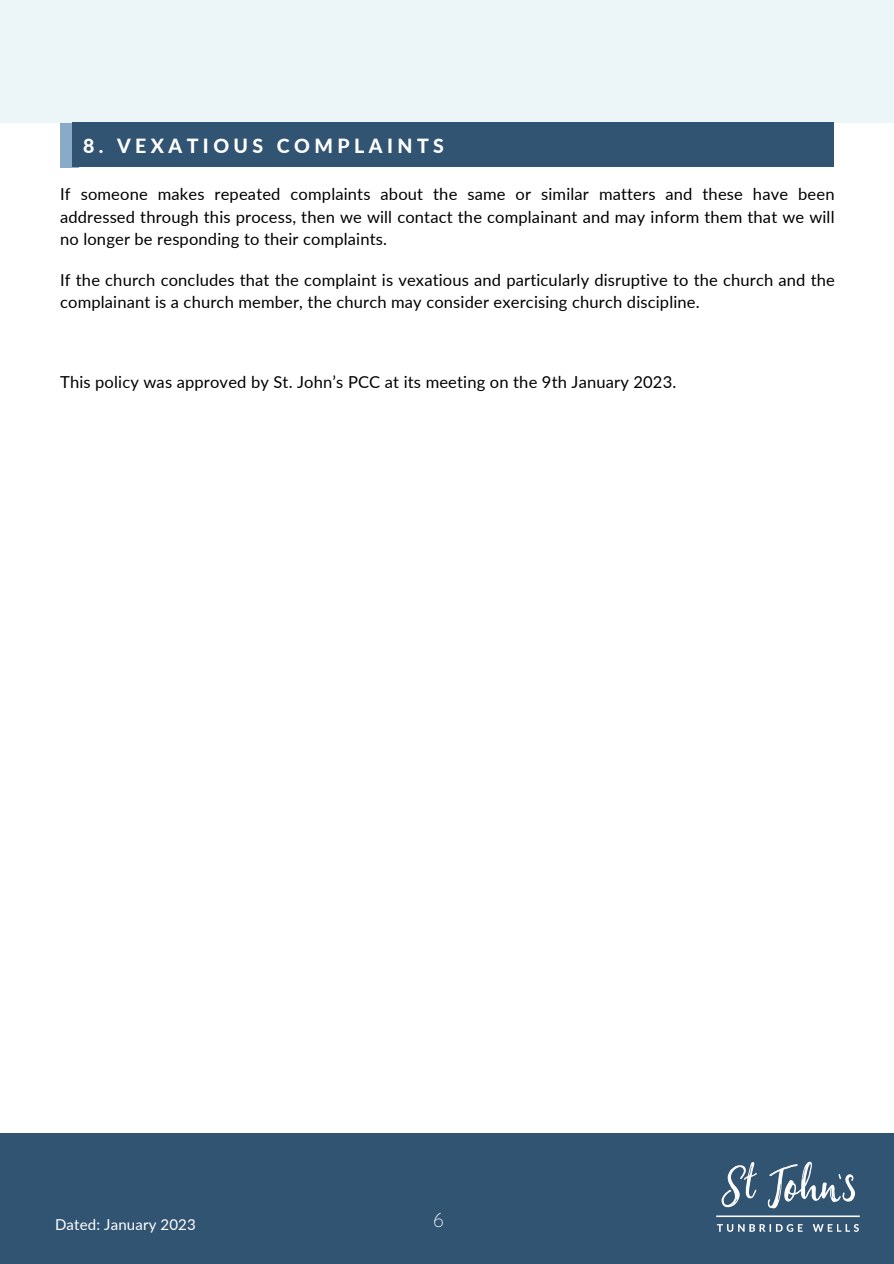
<style>
.page{position:relative;width:894px;height:1264px;background:#fff}
.page>*{position:absolute;margin:0;border:0;box-sizing:border-box;transform-origin:0 0}
.t1{font:800 19.5px "Lato";letter-spacing:.23em;color:#fff}
.t2{font:300 19.5px "Quicksand";color:#ecf5f7}
.t3{font:16.5px/22.5px "Lato";letter-spacing:.01em;color:#000;text-align:justify}
.t4{font:15px "Lato";letter-spacing:.01em;color:#fff}
</style>
<div class="page">
<div style="left:0;top:0;width:893px;height:123px;background:#ecf5f7"></div>
<div style="left:0;top:1133px;width:893px;height:130px;background:#325473"></div>
<img style="left:716px;top:1161px;width:144px;height:71px">
<div style="left:60px;top:123px;width:18px;height:44px;background:#89abc7"></div>
<div style="left:72px;top:123px;width:761px;height:44px;background:#325473"></div>
<p class="t1" style="left:83px;top:133px;width:362px">8. VEXATIOUS COMPLAINTS</p>
<p class="t3" style="left:60px;top:183px;width:775px">If someone makes repeated complaints about the same or similar matters and these have been addressed through this process, then we will contact the complainant and may inform them that we will no longer be responding to their complaints.</p>
<p class="t3" style="left:60px;top:268px;width:776px">If the church concludes that the complaint is vexatious and particularly disruptive to the church and the complainant is a church member, the church may consider exercising church discipline.</p>
<p class="t3" style="left:60px;top:370px;width:617px">This policy was approved by St. John’s PCC at its meeting on the 9th January 2023.</p>
<p class="t4" style="left:55px;top:1214px;width:142px">Dated: January 2023</p>
<p class="t2" style="left:433px;top:1207px;width:12px">6</p>
</div>
